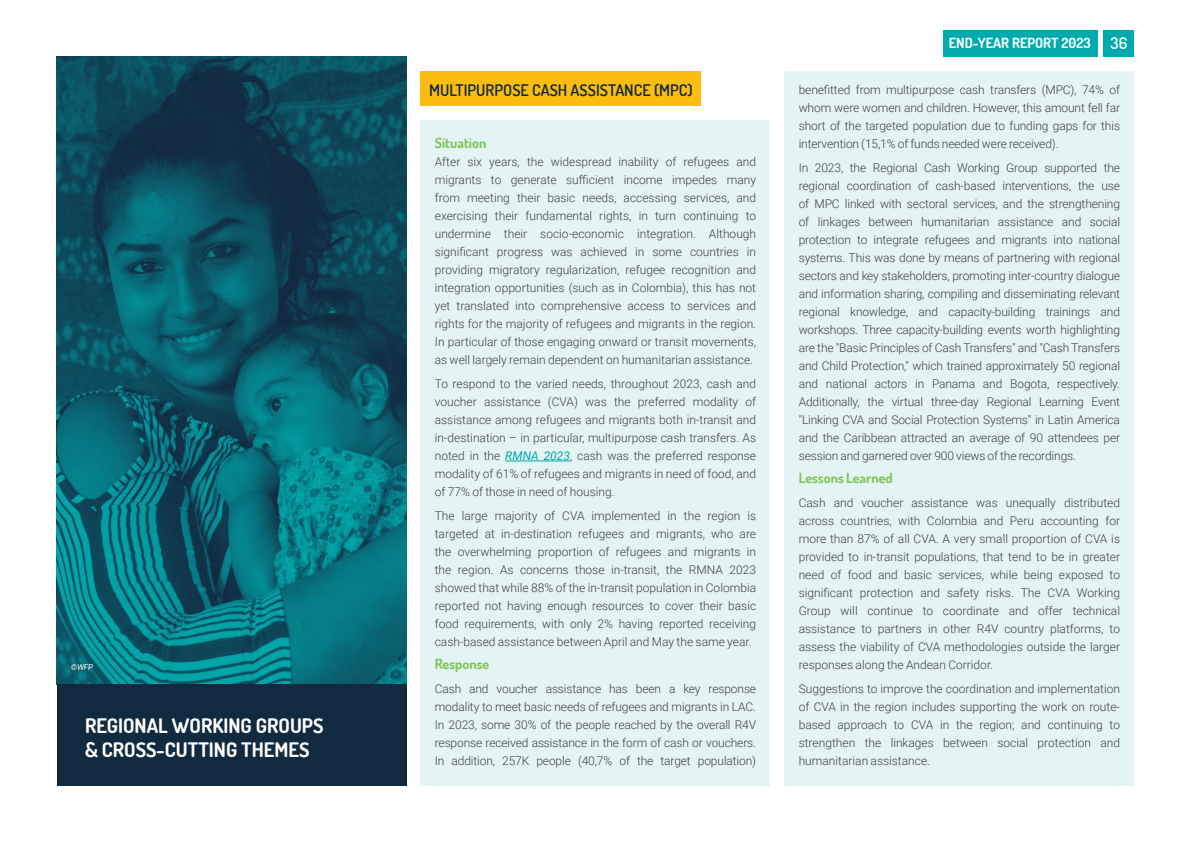
<style>
.page{position:relative;width:1191px;height:842px;background:#fff}
.page>*{position:absolute;margin:0;border:0;box-sizing:border-box;transform-origin:0 0}
.t1{font:700 20px/24px "Dosis";color:#fff}
.t2{font:600 16px "Dosis";color:#122a3f}
.t3{font:700 14px "Dosis";color:#80c557}
.t4{font:700 14px "Dosis";color:#fff}
.t5{font:300 12px/18px "Roboto";color:#414042;text-align:justify}
.t6{font:italic 8px "Roboto";color:#fff}
.s1{font-weight:400;font-style:italic;color:#00aaad}
.s2{font-weight:600;font-size:16px}
</style>
<div class="page">
<img style="left:57px;top:57px;width:349px;height:627px">
<div style="left:420px;top:71px;width:281px;height:34px;background:#fdbd10"></div>
<div style="left:57px;top:684px;width:349px;height:101px;background:#122a3f"></div>
<div style="left:420px;top:120px;width:350px;height:665px;background:#e4f3f4"></div>
<hr style="left:505px;top:461px;width:65px;height:1px;background:#00aaad">
<div style="left:784px;top:71px;width:350px;height:714px;background:#e4f3f4"></div>
<div style="left:1103px;top:30px;width:31px;height:27px;background:#00aaad"></div>
<div style="left:943px;top:30px;width:154px;height:27px;background:#00aaad"></div>
<p class="t6" style="left:71px;top:661px;width:24px">©WFP</p>
<h1 class="t1" style="left:85px;top:713px;width:240px">REGIONAL WORKING GROUPS &amp; CROSS-CUTTING THEMES</h1>
<h2 class="t2" style="left:429px;top:80px;width:265px">MULTIPURPOSE CASH ASSISTANCE (MPC)</h2>
<p class="t3" style="left:435px;top:134px;width:53px">Situation</p>
<p class="t5" style="left:435px;top:153px;width:323px">After six years, the widespread inability of refugees and migrants to generate sufficient income impedes many from meeting their basic needs, accessing services, and exercising their fundamental rights, in turn continuing to undermine their socio-economic integration. Although significant progress was achieved in some countries in providing migratory regularization, refugee recognition and integration opportunities (such as in Colombia), this has not yet translated into comprehensive access to services and rights for the majority of refugees and migrants in the region.<br>In particular of those engaging onward or transit movements, as well largely remain dependent on humanitarian assistance.</p>
<p class="t5" style="left:435px;top:374px;width:323px">To respond to the varied needs, throughout 2023, cash and voucher assistance (CVA) was the preferred modality of assistance among refugees and migrants both in-transit and in-destination – in particular, multipurpose cash transfers. As noted in the <span class="s1">RMNA 2023</span>, cash was the preferred response modality of 61% of refugees and migrants in need of food, and of 77% of those in need of housing.</p>
<p class="t5" style="left:435px;top:506px;width:323px">The large majority of CVA implemented in the region is targeted at in-destination refugees and migrants, who are the overwhelming proportion of refugees and migrants in the region. As concerns those in-transit, the RMNA 2023 showed that while 88% of the in-transit population in Colombia reported not having enough resources to cover their basic food requirements, with only 2% having reported receiving cash-based assistance between April and May the same year.</p>
<p class="t3" style="left:435px;top:655px;width:56px">Response</p>
<p class="t5" style="left:435px;top:679px;width:323px">Cash and voucher assistance has been a key response modality to meet basic needs of refugees and migrants in LAC.<br>In 2023, some 30% of the people reached by the overall R4V response received assistance in the form of cash or vouchers.<br>In addition, 257K people (40,7% of the target population)</p>
<p class="t4" style="left:948px;top:34px;width:180px">END-YEAR REPORT 2023 <span class="s2">36</span></p>
<p class="t5" style="left:798px;top:80px;width:323px">benefitted from multipurpose cash transfers (MPC), 74% of whom were women and children. However, this amount fell far short of the targeted population due to funding gaps for this intervention (15,1% of funds needed were received).</p>
<p class="t5" style="left:798px;top:158px;width:323px">In 2023, the Regional Cash Working Group supported the regional coordination of cash-based interventions, the use of MPC linked with sectoral services, and the strengthening of linkages between humanitarian assistance and social protection to integrate refugees and migrants into national systems. This was done by means of partnering with regional sectors and key stakeholders, promoting inter-country dialogue and information sharing, compiling and disseminating relevant regional knowledge, and capacity-building trainings and workshops. Three capacity-building events worth highlighting are the "Basic Principles of Cash Transfers" and "Cash Transfers and Child Protection," which trained approximately 50 regional and national actors in Panama and Bogota, respectively.<br>Additionally, the virtual three-day Regional Learning Event "Linking CVA and Social Protection Systems" in Latin America and the Caribbean attracted an average of 90 attendees per session and garnered over 900 views of the recordings.</p>
<p class="t3" style="left:798px;top:469px;width:96px">Lessons Learned</p>
<p class="t5" style="left:798px;top:493px;width:323px">Cash and voucher assistance was unequally distributed across countries, with Colombia and Peru accounting for more than 87% of all CVA. A very small proportion of CVA is provided to in-transit populations, that tend to be in greater need of food and basic services, while being exposed to significant protection and safety risks. The CVA Working Group will continue to coordinate and offer technical assistance to partners in other R4V country platforms, to assess the viability of CVA methodologies outside the larger responses along the Andean Corridor.</p>
<p class="t5" style="left:798px;top:679px;width:323px">Suggestions to improve the coordination and implementation of CVA in the region includes supporting the work on route&shy;based approach to CVA in the region; and continuing to strengthen the linkages between social protection and humanitarian assistance.</p>
</div>
